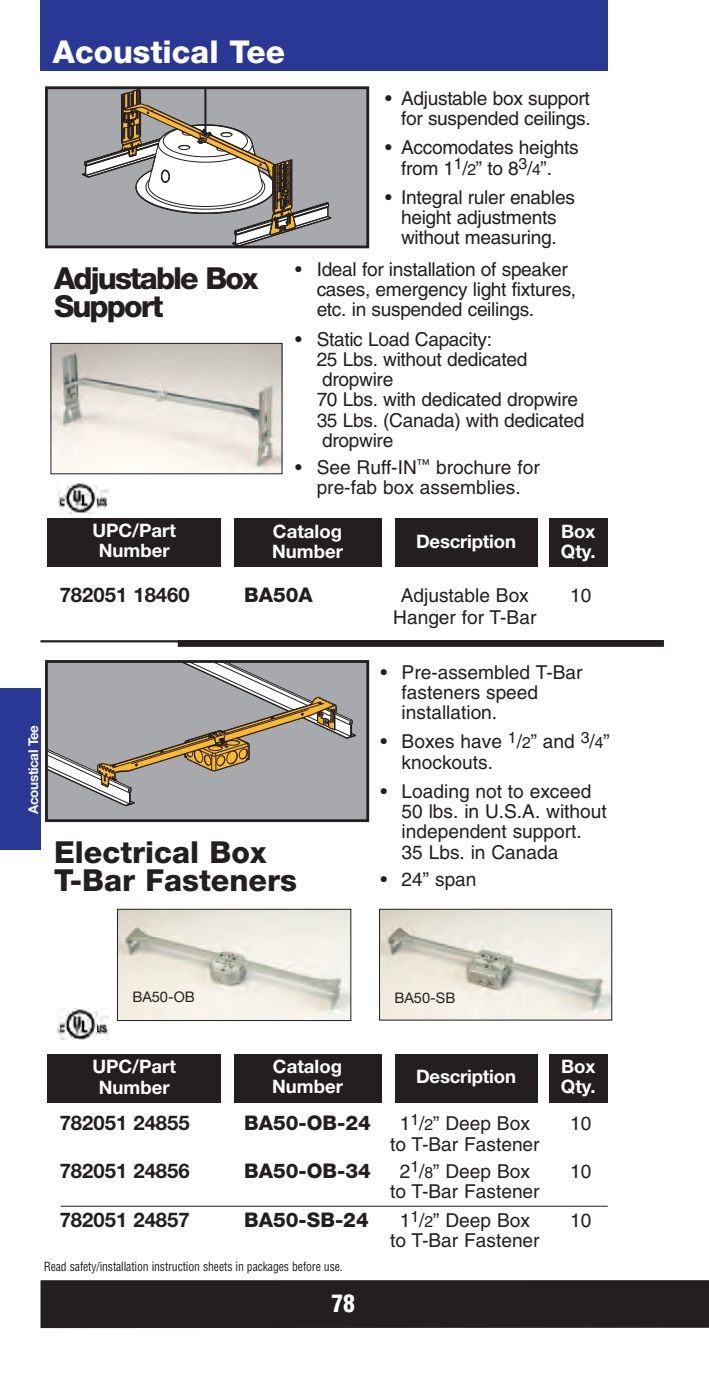
<style>
.page{position:relative;width:709px;height:1377px;background:#fff}
.page>*{position:absolute;margin:0;border:0;box-sizing:border-box;transform-origin:0 0}
.t1{font:800 31.5px "Helvetica Neue";color:#fff}
.t2{font:800 30.38px/28.1px "Helvetica Neue";color:#231f20}
.t3{font:800 30.38px/28.1px "Helvetica Neue";letter-spacing:-.065em;color:#231f20}
.t4{font:900 condensed 23.62px "Helvetica";color:#fff}
.t5{font:700 20.25px "Helvetica Neue";color:#231f20}
.t6{font:800 20.25px "Helvetica Neue";color:#231f20}
.t7{font:19.12px/20.2px "Helvetica";letter-spacing:-.015em;color:#231f20}
.t8{font:700 18.45px/20.2px "Helvetica Neue";color:#fff}
.t9{font:14.62px "Helvetica Neue";color:#231f20}
.t10{font:700 13.5px "Helvetica Neue";letter-spacing:-.03em;color:#fff}
.t11{font:condensed 12.38px "Helvetica";letter-spacing:-.01em;color:#231f20;scale:.95 1}
.s1{font-size:15.75px}
</style>
<div class="page">
<div style="left:47px;top:519px;width:174px;height:48px;background:#231f20"></div>
<div style="left:395px;top:519px;width:142px;height:48px;background:#231f20"></div>
<div style="left:234px;top:519px;width:147px;height:48px;background:#231f20"></div>
<div style="left:549px;top:519px;width:59px;height:48px;background:#231f20"></div>
<div style="left:40px;top:0;width:567px;height:71px;background:#293795"></div>
<div style="left:0;top:688px;width:40px;height:162px;background:#293795"></div>
<div style="left:46px;top:88px;width:322px;height:159px;background:#a8a9ad"></div>
<svg style="left:82px;top:90px;width:250px;height:154px"></svg>
<div style="left:45px;top:86px;width:324px;height:162px;border:3px solid #231f20"></div>
<div style="left:47px;top:1054px;width:174px;height:49px;background:#231f20"></div>
<div style="left:395px;top:1054px;width:142px;height:49px;background:#231f20"></div>
<div style="left:234px;top:1054px;width:147px;height:49px;background:#231f20"></div>
<div style="left:549px;top:1054px;width:59px;height:49px;background:#231f20"></div>
<hr style="left:40px;top:640px;width:622px;height:2px;background:#231f20">
<div style="left:178px;top:640px;width:486px;height:7px;background:#231f20"></div>
<div style="left:46px;top:661px;width:322px;height:160px;background:#a8a9ad"></div>
<svg style="left:49px;top:664px;width:307px;height:143px"></svg>
<div style="left:45px;top:660px;width:324px;height:162px;border:3px solid #231f20"></div>
<hr style="left:61px;top:1206px;width:547px;height:1px;background:#231f20">
<img style="left:57px;top:483px;width:51px;height:30px">
<img style="left:57px;top:1009px;width:51px;height:30px">
<div style="left:40px;top:1280px;width:669px;height:48px;background:#231f20"></div>
<img style="left:53px;top:345px;width:227px;height:127px">
<div style="left:51px;top:343px;width:231px;height:131px;border:1px solid #231f20"></div>
<img style="left:119px;top:911px;width:230px;height:108px">
<div style="left:117px;top:909px;width:234px;height:112px;border:1px solid #231f20"></div>
<img style="left:381px;top:911px;width:229px;height:107px">
<div style="left:379px;top:909px;width:233px;height:111px;border:1px solid #231f20"></div>
<h1 class="t1" style="left:53px;top:41px;width:234px">Acoustical Tee</h1>
<h2 class="t3" style="left:54px;top:267px;width:206px">Adjustable Box<br>Support</h2>
<p class="t7" style="left:385px;top:90px;width:207px;text-align:right">• Adjustable box support for suspended ceilings.</p>
<p class="t7" style="left:385px;top:139px;width:195px;text-align:center">• Accomodates heights from 1<sup>1</sup>/<span class="s1">2</span>” to 8<sup>3</sup>/<span class="s1">4</span>”.</p>
<p class="t7" style="left:385px;top:189px;width:191px;text-align:center">• Integral ruler enables height adjustments without measuring.</p>
<p class="t7" style="left:317px;top:261px;width:261px;text-indent:-22px">• Ideal for installation of speaker cases, emergency light fixtures, etc. in suspended ceilings.</p>
<p class="t7" style="left:317px;top:330px;width:269px;text-indent:-22px">• Static Load Capacity:<br>25 Lbs. without dedicated dropwire<br>70 Lbs. with dedicated dropwire<br>35 Lbs. (Canada) with dedicated dropwire</p>
<p class="t7" style="left:295px;top:459px;width:246px;text-align:center">• See Ruff-IN<sup>™</sup> brochure for pre-fab box assemblies.</p>
<p class="t8" style="left:92px;top:522px;width:85px;text-align:center">UPC/Part<br>Number</p>
<p class="t8" style="left:416px;top:533px;width:101px">Description</p>
<p class="t8" style="left:272px;top:523px;width:72px">Catalog<br>Number</p>
<p class="t8" style="left:561px;top:523px;width:36px">Box<br>Qty.</p>
<p class="t10" style="left:28px;top:814px;width:91px;rotate:-90deg">Acoustical Tee</p>
<p class="t5" style="left:60px;top:587px;width:132px">782051 18460</p>
<p class="t6" style="left:244px;top:587px;width:70px">BA50A</p>
<p class="t7" style="left:401px;top:587px;width:130px">Adjustable Box</p>
<p class="t7" style="left:570px;top:587px;width:23px">10</p>
<p class="t7" style="left:393px;top:609px;width:145px">Hanger for T-Bar</p>
<h2 class="t2" style="left:54px;top:840px;width:244px">Electrical Box<br>T-Bar Fasteners</h2>
<p class="t7" style="left:401px;top:663px;width:182px;text-indent:-21px">• Pre-assembled T-Bar fasteners speed installation.</p>
<p class="t7" style="left:401px;top:733px;width:210px;text-indent:-21px">• Boxes have <sup>1</sup>/<span class="s1">2</span>” and <sup>3</sup>/<span class="s1">4</span>” knockouts.</p>
<p class="t7" style="left:401px;top:783px;width:207px;text-indent:-21px">• Loading not to exceed<br>50 lbs. in U.S.A. without independent support.<br>35 Lbs. in Canada</p>
<p class="t7" style="left:380px;top:871px;width:97px">• 24” span</p>
<p class="t9" style="left:132px;top:992px;width:64px">BA50-OB</p>
<p class="t9" style="left:394px;top:993px;width:62px">BA50-SB</p>
<p class="t8" style="left:272px;top:1058px;width:72px">Catalog<br>Number</p>
<p class="t8" style="left:561px;top:1058px;width:36px">Box<br>Qty.</p>
<p class="t8" style="left:92px;top:1058px;width:85px;text-align:center">UPC/Part<br>Number</p>
<p class="t8" style="left:416px;top:1068px;width:101px">Description</p>
<p class="t5" style="left:60px;top:1116px;width:132px">782051 24855</p>
<p class="t6" style="left:244px;top:1116px;width:128px">BA50-OB-24</p>
<p class="t7" style="left:400px;top:1115px;width:132px">1<sup>1</sup>/<span class="s1">2</span>” Deep Box</p>
<p class="t7" style="left:570px;top:1115px;width:23px">10</p>
<p class="t7" style="left:390px;top:1135px;width:151px">to T-Bar Fastener</p>
<p class="t5" style="left:60px;top:1163px;width:132px">782051 24856</p>
<p class="t6" style="left:244px;top:1163px;width:128px">BA50-OB-34</p>
<p class="t7" style="left:400px;top:1162px;width:132px">2<sup>1</sup>/<span class="s1">8</span>” Deep Box</p>
<p class="t7" style="left:570px;top:1162px;width:23px">10</p>
<p class="t7" style="left:390px;top:1183px;width:151px">to T-Bar Fastener</p>
<p class="t5" style="left:60px;top:1213px;width:132px">782051 24857</p>
<p class="t6" style="left:244px;top:1213px;width:126px">BA50-SB-24</p>
<p class="t7" style="left:400px;top:1212px;width:132px">1<sup>1</sup>/<span class="s1">2</span>” Deep Box</p>
<p class="t7" style="left:570px;top:1212px;width:23px">10</p>
<p class="t7" style="left:390px;top:1232px;width:151px">to T-Bar Fastener</p>
<p class="t11" style="left:44px;top:1260px;width:316px">Read safety/installation instruction sheets in packages before use.</p>
<p class="t4" style="left:331px;top:1290px;width:25px">78</p>
</div>
